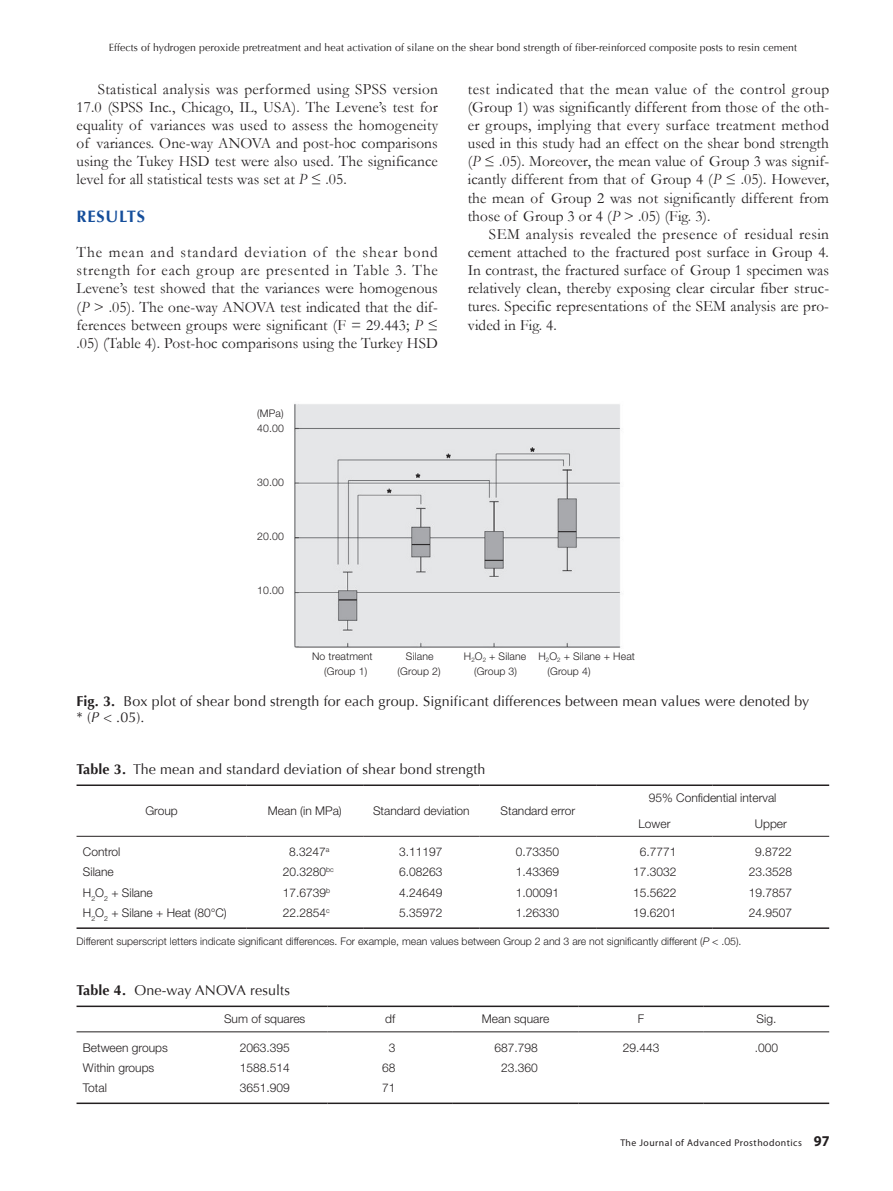
<style>
.page{position:relative;width:893px;height:1191px;background:#fff}
.page>*{position:absolute;margin:0;border:0;box-sizing:border-box;transform-origin:0 0}
.t1{font:700 16.5px "Optima";color:#154e9b}
.t2{font:15.75px/18.1px "Garamond";letter-spacing:.01em;color:#231f20;text-align:justify}
.t3{font:14.25px/15.8px "Optima";letter-spacing:.01em;color:#231f20}
.t4{font:300 12px/25.5px "Helvetica Neue LT Pro";color:#231f20}
.t5{font:300 10.5px/15px "Helvetica Neue LT Pro";color:#231f20}
.t6{font:10.5px "Optima";letter-spacing:.01em;color:#231f20}
.t7{font:9.75px "Myriad Pro";letter-spacing:.05em;color:#231f20}
.s1{font-style:italic}
.s2{font-weight:700}
.s3{font-weight:700;font-size:15px}
</style>
<div class="page">
<hr style="left:77px;top:836px;width:170px;height:1px;background:#231f20">
<hr style="left:247px;top:836px;width:116px;height:1px;background:#231f20">
<hr style="left:363px;top:836px;width:117px;height:1px;background:#231f20">
<hr style="left:480px;top:836px;width:116px;height:1px;background:#231f20">
<hr style="left:596px;top:836px;width:117px;height:1px;background:#231f20">
<hr style="left:713px;top:836px;width:116px;height:1px;background:#231f20">
<hr style="left:77px;top:784px;width:170px;height:2px;background:#231f20">
<hr style="left:247px;top:784px;width:116px;height:2px;background:#231f20">
<hr style="left:363px;top:784px;width:117px;height:2px;background:#231f20">
<hr style="left:480px;top:784px;width:116px;height:2px;background:#231f20">
<hr style="left:596px;top:784px;width:117px;height:2px;background:#231f20">
<hr style="left:713px;top:784px;width:116px;height:2px;background:#231f20">
<hr style="left:77px;top:927px;width:170px;height:2px;background:#231f20">
<hr style="left:247px;top:927px;width:116px;height:2px;background:#231f20">
<hr style="left:363px;top:927px;width:117px;height:2px;background:#231f20">
<hr style="left:480px;top:927px;width:116px;height:2px;background:#231f20">
<hr style="left:596px;top:927px;width:117px;height:2px;background:#231f20">
<hr style="left:713px;top:927px;width:116px;height:2px;background:#231f20">
<hr style="left:77px;top:1031px;width:125px;height:1px;background:#231f20">
<hr style="left:202px;top:1031px;width:125px;height:1px;background:#231f20">
<hr style="left:327px;top:1031px;width:126px;height:1px;background:#231f20">
<hr style="left:453px;top:1031px;width:125px;height:1px;background:#231f20">
<hr style="left:578px;top:1031px;width:126px;height:1px;background:#231f20">
<hr style="left:704px;top:1031px;width:125px;height:1px;background:#231f20">
<hr style="left:77px;top:1005px;width:125px;height:2px;background:#231f20">
<hr style="left:202px;top:1005px;width:125px;height:2px;background:#231f20">
<hr style="left:327px;top:1005px;width:126px;height:2px;background:#231f20">
<hr style="left:453px;top:1005px;width:125px;height:2px;background:#231f20">
<hr style="left:578px;top:1005px;width:126px;height:2px;background:#231f20">
<hr style="left:704px;top:1005px;width:125px;height:2px;background:#231f20">
<hr style="left:77px;top:1102px;width:125px;height:2px;background:#231f20">
<hr style="left:202px;top:1102px;width:125px;height:2px;background:#231f20">
<hr style="left:327px;top:1102px;width:126px;height:2px;background:#231f20">
<hr style="left:453px;top:1102px;width:125px;height:2px;background:#231f20">
<hr style="left:578px;top:1102px;width:126px;height:2px;background:#231f20">
<hr style="left:704px;top:1102px;width:125px;height:2px;background:#231f20">
<img style="left:294px;top:404px;width:327px;height:244px">
<p class="t6" style="left:109px;top:42px;width:690px">Effects of hydrogen peroxide pretreatment and heat activation of silane on the shear bond strength of fiber-reinforced composite posts to resin cement</p>
<p class="t2" style="left:77px;top:79px;width:363px;text-indent:21px">Statistical analysis was performed using SPSS version 17.0 (SPSS Inc., Chicago, IL, USA). The Levene’s test for equality of variances was used to assess the homogeneity of variances. One-way ANOVA and post-hoc comparisons using the Tukey HSD test were also used. The significance level for all statistical tests was set at <span class="s1">P</span> ≤ .05.</p>
<p class="t1" style="left:77px;top:207px;width:22px">Results</p>
<p class="t2" style="left:77px;top:243px;width:363px">The mean and standard deviation of the shear bond strength for each group are presented in Table 3. The Levene’s test showed that the variances were homogenous (<span class="s1">P</span> &gt; .05). The one-way ANOVA test indicated that the dif&shy;ferences between groups were significant (F = 29.443; <span class="s1">P</span> ≤ .05) (Table 4). Post-hoc comparisons using the Turkey HSD</p>
<p class="t5" style="left:257px;top:405px;width:28px">(MPa)<br>40.00</p>
<p class="t5" style="left:257px;top:474px;width:28px">30.00</p>
<p class="t5" style="left:257px;top:528px;width:28px">20.00</p>
<p class="t5" style="left:257px;top:582px;width:28px">10.00</p>
<p class="t2" style="left:468px;top:79px;width:363px">test indicated that the mean value of the control group (Group 1) was significantly different from those of the oth&shy;er groups, implying that every surface treatment method used in this study had an effect on the shear bond strength (<span class="s1">P</span> ≤ .05). Moreover, the mean value of Group 3 was signif&shy;icantly different from that of Group 4 (<span class="s1">P</span> ≤ .05). However, the mean of Group 2 was not significantly different from those of Group 3 or 4 (<span class="s1">P</span> &gt; .05) (Fig. 3).</p>
<p class="t2" style="left:468px;top:224px;width:363px;text-indent:21px">SEM analysis revealed the presence of residual resin cement attached to the fractured post surface in Group 4.<br>In contrast, the fractured surface of Group 1 specimen was relatively clean, thereby exposing clear circular fiber struc&shy;tures. Specific representations of the SEM analysis are pro&shy;vided in Fig. 4.</p>
<p class="t5" style="left:312px;top:648px;width:62px">No treatment</p>
<p class="t5" style="left:406px;top:648px;width:29px">Silane</p>
<p class="t5" style="left:464px;top:648px;width:173px">H<sub>2</sub>O<sub>2</sub> + Silane H<sub>2</sub>O<sub>2</sub> + Silane + Heat</p>
<p class="t5" style="left:324px;top:663px;width:45px">(Group 1)</p>
<p class="t5" style="left:398px;top:663px;width:45px">(Group 2)</p>
<p class="t5" style="left:474px;top:663px;width:45px">(Group 3)</p>
<p class="t5" style="left:547px;top:663px;width:45px">(Group 4)</p>
<p class="t3" style="left:77px;top:694px;width:734px"><span class="s2">Fig. 3.</span> Box plot of shear bond strength for each group. Significant differences between mean values were denoted by * (<span class="s1">P</span> &lt; .05).</p>
<p class="t3" style="left:77px;top:761px;width:411px"><span class="s2">Table 3.</span> The mean and standard deviation of shear bond strength</p>
<p class="t4" style="left:145px;top:797px;width:34px">Group</p>
<p class="t4" style="left:268px;top:797px;width:75px">Mean (in MPa)</p>
<p class="t4" style="left:373px;top:797px;width:98px">Standard deviation</p>
<p class="t4" style="left:501px;top:797px;width:76px">Standard error</p>
<p class="t4" style="left:638px;top:785px;width:140px;text-indent:10px">95% Confidential interval<br>Lower</p>
<p class="t4" style="left:755px;top:810px;width:34px">Upper</p>
<p class="t4" style="left:83px;top:839px;width:39px">Control</p>
<p class="t4" style="left:289px;top:839px;width:42px">8.3247<sup>a</sup></p>
<p class="t4" style="left:399px;top:839px;width:45px">3.11197</p>
<p class="t4" style="left:516px;top:839px;width:45px">0.73350</p>
<p class="t4" style="left:640px;top:839px;width:38px">6.7771</p>
<p class="t4" style="left:755px;top:839px;width:38px">9.8722</p>
<p class="t4" style="left:83px;top:859px;width:32px">Silane</p>
<p class="t4" style="left:283px;top:859px;width:53px">20.3280<sup>bc</sup></p>
<p class="t4" style="left:399px;top:859px;width:45px">6.08263</p>
<p class="t4" style="left:516px;top:859px;width:45px">1.43369</p>
<p class="t4" style="left:633px;top:859px;width:45px">17.3032</p>
<p class="t4" style="left:749px;top:859px;width:45px">23.3528</p>
<p class="t4" style="left:83px;top:879px;width:71px">H<sub>2</sub>O<sub>2</sub> + Silane</p>
<p class="t4" style="left:283px;top:879px;width:49px">17.6739<sup>b</sup></p>
<p class="t4" style="left:399px;top:879px;width:45px">4.24649</p>
<p class="t4" style="left:516px;top:879px;width:45px">1.00091</p>
<p class="t4" style="left:633px;top:879px;width:45px">15.5622</p>
<p class="t4" style="left:749px;top:879px;width:45px">19.7857</p>
<p class="t4" style="left:83px;top:899px;width:145px">H<sub>2</sub>O<sub>2</sub> + Silane + Heat (80°C)</p>
<p class="t4" style="left:283px;top:899px;width:49px">22.2854<sup>c</sup></p>
<p class="t4" style="left:399px;top:899px;width:45px">5.35972</p>
<p class="t4" style="left:516px;top:899px;width:45px">1.26330</p>
<p class="t4" style="left:633px;top:899px;width:45px">19.6201</p>
<p class="t4" style="left:749px;top:899px;width:45px">24.9507</p>
<p class="t5" style="left:77px;top:933px;width:666px">Different superscript letters indicate significant differences. For example, mean values between Group 2 and 3 are not significantly different (<span class="s1">P</span> &lt; .05).</p>
<p class="t3" style="left:77px;top:982px;width:215px"><span class="s2">Table 4.</span> One-way ANOVA results</p>
<p class="t4" style="left:224px;top:1006px;width:83px">Sum of squares</p>
<p class="t4" style="left:385px;top:1006px;width:11px">df</p>
<p class="t4" style="left:482px;top:1006px;width:69px">Mean square</p>
<p class="t4" style="left:638px;top:1006px;width:8px">F</p>
<p class="t4" style="left:757px;top:1006px;width:21px">Sig.</p>
<p class="t4" style="left:83px;top:1034px;width:86px">Between groups</p>
<p class="t4" style="left:240px;top:1034px;width:52px">2063.395</p>
<p class="t4" style="left:389px;top:1034px;width:8px">3</p>
<p class="t4" style="left:495px;top:1034px;width:45px">687.798</p>
<p class="t4" style="left:623px;top:1034px;width:38px">29.443</p>
<p class="t4" style="left:755px;top:1034px;width:25px">.000</p>
<p class="t4" style="left:83px;top:1054px;width:73px">Within groups</p>
<p class="t4" style="left:240px;top:1054px;width:52px">1588.514</p>
<p class="t4" style="left:382px;top:1054px;width:15px">68</p>
<p class="t4" style="left:501px;top:1054px;width:38px">23.360</p>
<p class="t4" style="left:83px;top:1074px;width:26px">Total</p>
<p class="t4" style="left:240px;top:1074px;width:52px">3651.909</p>
<p class="t4" style="left:382px;top:1074px;width:15px">71</p>
<p class="t7" style="left:620px;top:1136px;width:211px">The Journal of Advanced Prosthodontics <span class="s3">97</span></p>
</div>
